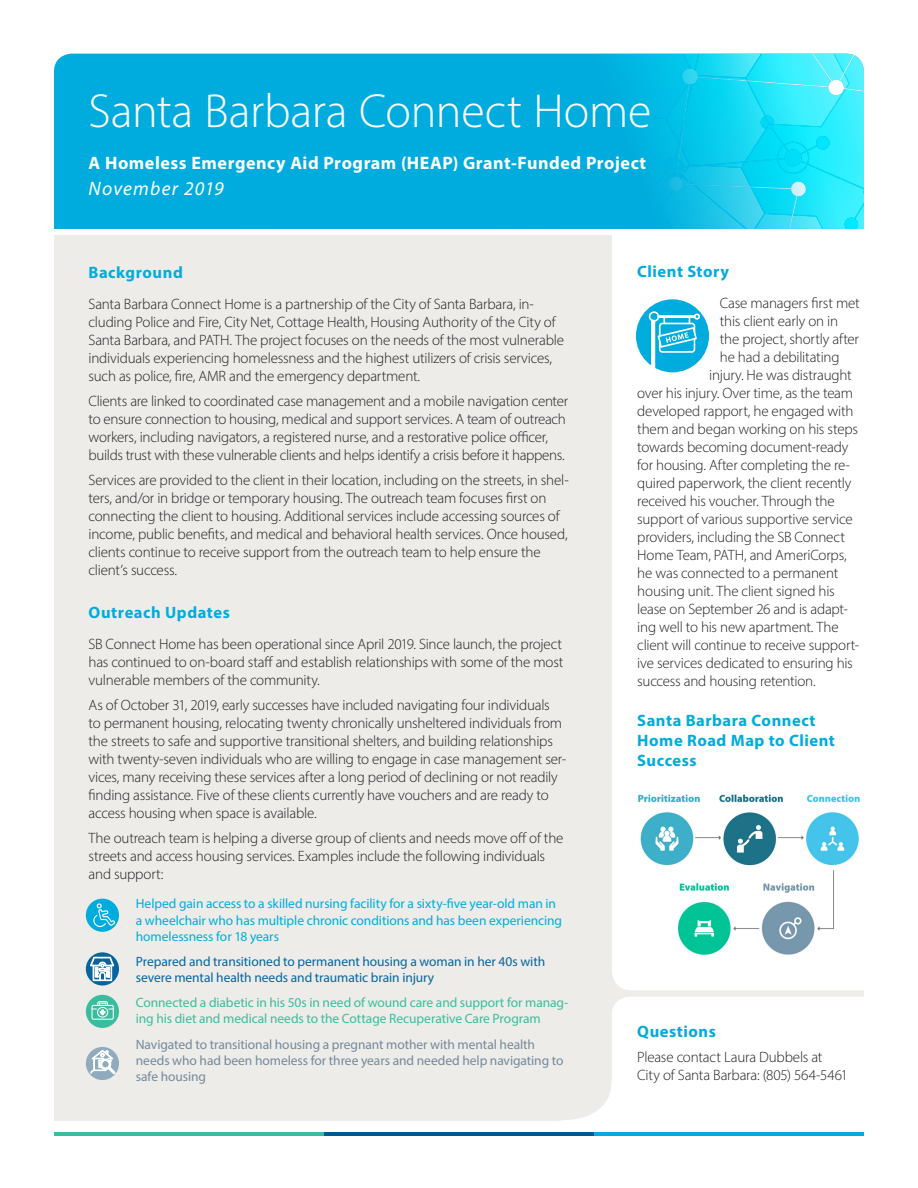
<style>
.page{position:relative;width:918px;height:1188px;background:#fff}
.page>*{position:absolute;margin:0;border:0;box-sizing:border-box;transform-origin:0 0}
.t1{font:300 48px "Myriad Pro";letter-spacing:-.005em;color:#fff}
.t2{font:italic 19.5px "Myriad Pro";letter-spacing:.06em;color:#fff}
.t3{font:700 18px "Myriad Pro";letter-spacing:.03em;color:#fff}
.t4{font:700 16.5px/19.8px "Myriad Pro";letter-spacing:.03em;color:#00acdd}
.t5{font:300 15px/18px "Myriad Pro";letter-spacing:-.015em;color:#231f20}
.t6{font:13.5px/16.2px "Myriad Pro";letter-spacing:-.005em;color:#00acdd}
.t7{font:13.5px/16.2px "Myriad Pro";letter-spacing:-.005em;color:#748a9a}
.t8{font:13.5px/16.2px "Myriad Pro";letter-spacing:-.005em;color:#3abd9e}
.t9{font:13.5px/16.2px "Myriad Pro";letter-spacing:-.005em;color:#06659e}
</style>
<div class="page">
<div style="left:54px;top:235px;width:810px;height:886px;background:#edece9"></div>
<div style="left:54px;top:54px;width:200px;height:120px;background:#00acdd"></div>
<div style="left:54px;top:174px;width:261px;height:55px;background:#00acdd"></div>
<div style="left:254px;top:163px;width:61px;height:56px;background:#00acdd"></div>
<svg style="left:249px;top:219px;width:11px;height:10px"></svg>
<div style="left:315px;top:163px;width:93px;height:66px;background:#00acdd"></div>
<img style="left:408px;top:54px;width:456px;height:175px">
<img style="left:395px;top:54px;width:350px;height:120px">
<div style="left:205px;top:54px;width:233px;height:109px;background:#00acdd"></div>
<img style="left:603px;top:88px;width:261px;height:141px">
<img style="left:791px;top:182px;width:15px;height:14px">
<img style="left:579px;top:183px;width:14px;height:14px">
<svg style="left:492px;top:126px;width:13px;height:13px"></svg>
<svg style="left:430px;top:54px;width:21px;height:19px"></svg>
<svg style="left:357px;top:59px;width:12px;height:12px"></svg>
<img style="left:681px;top:69px;width:17px;height:16px">
<img style="left:828px;top:80px;width:16px;height:16px">
<svg style="left:274px;top:162px;width:11px;height:10px"></svg>
<svg style="left:263px;top:54px;width:9px;height:3px"></svg>
<img style="left:451px;top:54px;width:25px;height:26px">
<img style="left:662px;top:170px;width:27px;height:28px">
<img style="left:217px;top:94px;width:28px;height:27px">
<div style="left:612px;top:235px;width:252px;height:755px;background:#fff"></div>
<img style="left:624px;top:777px;width:240px;height:195px">
<svg style="left:561px;top:997px;width:303px;height:124px"></svg>
<hr style="left:594px;top:1132px;width:270px;height:4px;background:#00acdd">
<hr style="left:324px;top:1132px;width:270px;height:4px;background:#00598c">
<svg style="left:54px;top:1132px;width:270px;height:4px"></svg>
<div style="left:636px;top:299px;width:73px;height:73px;background:#00acdd;border-radius:50%"></div>
<svg style="left:649px;top:311px;width:51px;height:60px"></svg>
<div style="left:86px;top:899px;width:33px;height:33px;background:#00acdd;border-radius:50%"></div>
<svg style="left:86px;top:952px;width:33px;height:34px"></svg>
<div style="left:86px;top:995px;width:33px;height:33px;background:#3abd9e;border-radius:50%"></div>
<div style="left:86px;top:1047px;width:33px;height:33px;background:#91abbe;border-radius:50%"></div>
<svg style="left:91px;top:1050px;width:24px;height:24px"></svg>
<svg style="left:93px;top:903px;width:23px;height:25px"></svg>
<svg style="left:90px;top:956px;width:24px;height:25px"></svg>
<svg style="left:91px;top:1001px;width:23px;height:19px"></svg>
<p class="t1" style="left:89px;top:82px;width:565px">Santa Barbara Connect Home</p>
<p class="t3" style="left:89px;top:151px;width:559px">A Homeless Emergency Aid Program (HEAP) Grant-Funded Project</p>
<p class="t2" style="left:89px;top:176px;width:137px">November 2019</p>
<p class="t4" style="left:89px;top:262px;width:96px">Background</p>
<p class="t5" style="left:89px;top:295px;width:477px">Santa Barbara Connect Home is a partnership of the City of Santa Barbara, in&shy;cluding Police and Fire, City Net, Cottage Health, Housing Authority of the City of Santa Barbara, and PATH. The project focuses on the needs of the most vulnerable individuals experiencing homelessness and the highest utilizers of crisis services, such as police, fire, AMR and the emergency department.</p>
<p class="t5" style="left:89px;top:392px;width:481px">Clients are linked to coordinated case management and a mobile navigation center to ensure connection to housing, medical and support services. A team of outreach workers, including navigators, a registered nurse, and a restorative police officer, builds trust with these vulnerable clients and helps identify a crisis before it happens.</p>
<p class="t5" style="left:89px;top:471px;width:482px">Services are provided to the client in their location, including on the streets, in shel&shy;ters, and/or in bridge or temporary housing. The outreach team focuses first on connecting the client to housing. Additional services include accessing sources of income, public benefits, and medical and behavioral health services. Once housed, clients continue to receive support from the outreach team to help ensure the client’s success.</p>
<p class="t4" style="left:89px;top:602px;width:143px">Outreach Updates</p>
<p class="t5" style="left:89px;top:635px;width:477px;text-align:justify">SB Connect Home has been operational since April 2019. Since launch, the project has continued to on-board staff and establish relationships with some of the most vulnerable members of the community.</p>
<p class="t5" style="left:89px;top:696px;width:479px">As of October 31, 2019, early successes have included navigating four individuals<br>to permanent housing, relocating twenty chronically unsheltered individuals from the streets to safe and supportive transitional shelters, and building relationships with twenty-seven individuals who are willing to engage in case management ser&shy;vices, many receiving these services after a long period of declining or not readily finding assistance. Five of these clients currently have vouchers and are ready to access housing when space is available.</p>
<p class="t5" style="left:89px;top:829px;width:477px">The outreach team is helping a diverse group of clients and needs move off of the streets and access housing services. Examples include the following individuals and support:</p>
<p class="t6" style="left:136px;top:896px;width:428px">Helped gain access to a skilled nursing facility for a sixty-five year-old man in a wheelchair who has multiple chronic conditions and has been experiencing homelessness for 18 years</p>
<p class="t9" style="left:136px;top:953px;width:411px">Prepared and transitioned to permanent housing a woman in her 40s with severe mental health needs and traumatic brain injury</p>
<p class="t8" style="left:136px;top:994px;width:434px">Connected a diabetic in his 50s in need of wound care and support for manag&shy;ing his diet and medical needs to the Cottage Recuperative Care Program</p>
<p class="t7" style="left:136px;top:1036px;width:429px">Navigated to transitional housing a pregnant mother with mental health needs who had been homeless for three years and needed help navigating to safe housing</p>
<p class="t4" style="left:637px;top:261px;width:93px">Client Story</p>
<p class="t5" style="left:720px;top:294px;width:142px">Case managers first met</p>
<p class="t5" style="left:720px;top:312px;width:120px">this client early on in</p>
<p class="t5" style="left:720px;top:330px;width:141px">the project, shortly after</p>
<p class="t5" style="left:720px;top:348px;width:121px">he had a debilitating</p>
<p class="t5" style="left:709px;top:366px;width:144px">injury. He was distraught</p>
<p class="t5" style="left:637px;top:384px;width:217px">over his injury. Over time, as the team</p>
<p class="t5" style="left:637px;top:402px;width:218px">developed rapport, he engaged with</p>
<p class="t5" style="left:637px;top:420px;width:222px">them and began working on his steps</p>
<p class="t5" style="left:637px;top:438px;width:213px">towards becoming document-ready</p>
<p class="t5" style="left:637px;top:456px;width:214px">for housing. After completing the re-</p>
<p class="t5" style="left:637px;top:474px;width:216px">quired paperwork, the client recently</p>
<p class="t5" style="left:637px;top:492px;width:199px">received his voucher. Through the</p>
<p class="t5" style="left:637px;top:510px;width:217px">support of various supportive service</p>
<p class="t5" style="left:637px;top:528px;width:209px">providers, including the SB Connect</p>
<p class="t5" style="left:637px;top:546px;width:211px">Home Team, PATH, and AmeriCorps,</p>
<p class="t5" style="left:637px;top:564px;width:203px">he was connected to a permanent</p>
<p class="t5" style="left:637px;top:582px;width:199px">housing unit. The client signed his</p>
<p class="t5" style="left:637px;top:600px;width:212px">lease on September 26 and is adapt-</p>
<p class="t5" style="left:637px;top:618px;width:203px">ing well to his new apartment. The</p>
<p class="t5" style="left:637px;top:636px;width:223px">client will continue to receive support-</p>
<p class="t5" style="left:637px;top:654px;width:217px">ive services dedicated to ensuring his</p>
<p class="t5" style="left:637px;top:672px;width:180px">success and housing retention.</p>
<p class="t4" style="left:637px;top:710px;width:199px">Santa Barbara Connect<br>Home Road Map to Client<br>Success</p>
<p class="t4" style="left:637px;top:1021px;width:80px">Questions</p>
<p class="t5" style="left:637px;top:1048px;width:212px">Please contact Laura Dubbels at<br>City of Santa Barbara: (805) 564-5461</p>
</div>
